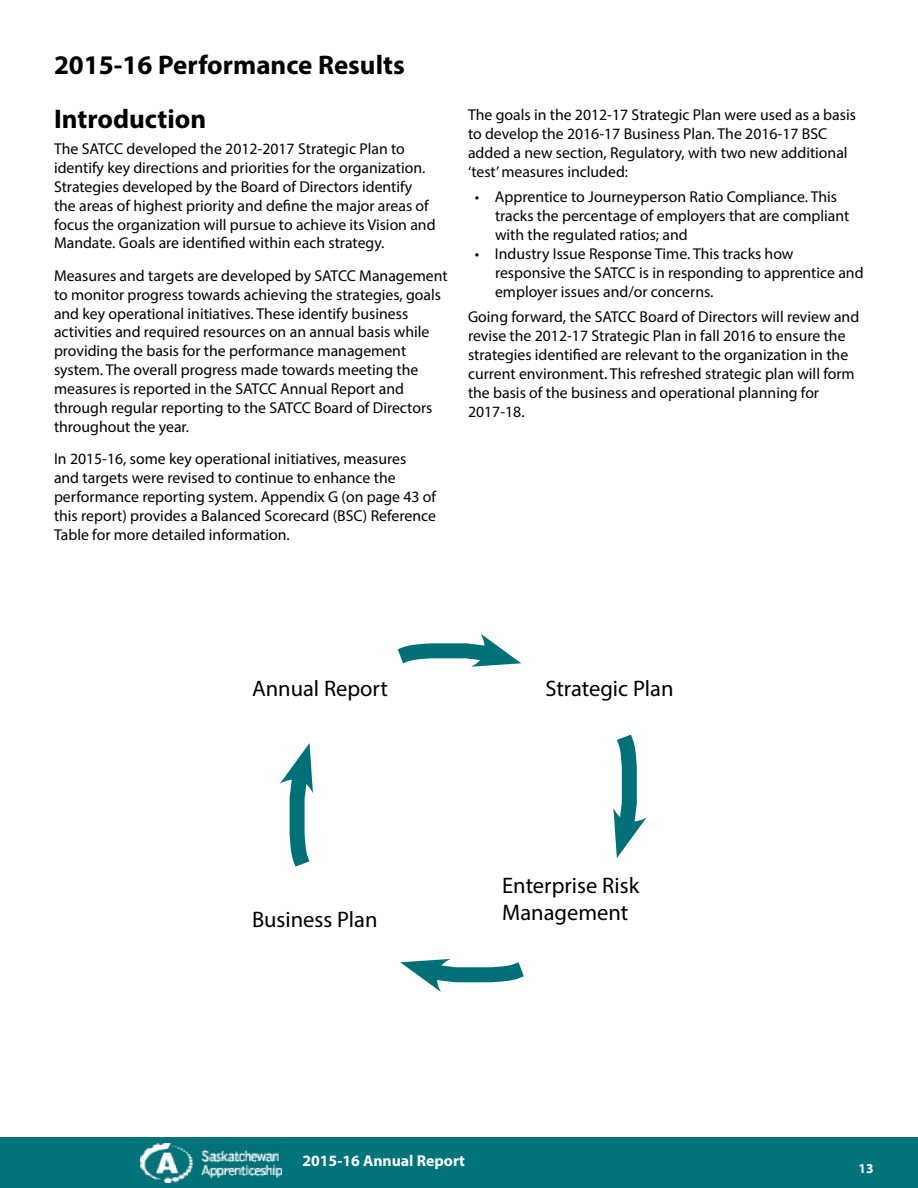
<style>
.page{position:relative;width:918px;height:1188px;background:#fff}
.page>*{position:absolute;margin:0;border:0;box-sizing:border-box;transform-origin:0 0}
.t1{font:700 27px/54px "Myriad Pro";color:#000}
.t2{font:22.5px/27px "Myriad Pro";color:#000}
.t3{font:15.75px/18.9px "Myriad Pro";color:#000}
.t4{font:700 15.75px "Myriad Pro";color:#fff}
.t5{font:700 13.5px "Myriad Pro";color:#fff}
</style>
<div class="page">
<div style="left:0;top:1137px;width:918px;height:51px;background:#00747a"></div>
<img style="left:141px;top:1144px;width:140px;height:38px">
<svg style="left:397px;top:634px;width:124px;height:33px"></svg>
<svg style="left:613px;top:734px;width:34px;height:124px"></svg>
<svg style="left:400px;top:959px;width:124px;height:33px"></svg>
<svg style="left:280px;top:743px;width:33px;height:124px"></svg>
<h1 class="t1" style="left:54px;top:37px;width:352px">2015-16 Performance Results<br>Introduction</h1>
<p class="t3" style="left:54px;top:139px;width:383px">The SATCC developed the 2012-2017 Strategic Plan to identify key directions and priorities for the organization.<br>Strategies developed by the Board of Directors identify the areas of highest priority and define the major areas of focus the organization will pursue to achieve its Vision and Mandate. Goals are identified within each strategy.</p>
<p class="t3" style="left:54px;top:266px;width:395px">Measures and targets are developed by SATCC Management to monitor progress towards achieving the strategies, goals and key operational initiatives. These identify business activities and required resources on an annual basis while providing the basis for the performance management system. The overall progress made towards meeting the measures is reported in the SATCC Annual Report and through regular reporting to the SATCC Board of Directors throughout the year.</p>
<p class="t3" style="left:54px;top:449px;width:384px">In 2015-16, some key operational initiatives, measures<br>and targets were revised to continue to enhance the performance reporting system. Appendix G (on page 43 of this report) provides a Balanced Scorecard (BSC) Reference Table for more detailed information.</p>
<p class="t3" style="left:468px;top:105px;width:390px">The goals in the 2012-17 Strategic Plan were used as a basis to develop the 2016-17 Business Plan. The 2016-17 BSC added a new section, Regulatory, with two new additional ‘test’ measures included:</p>
<p class="t3" style="left:495px;top:187px;width:356px;text-indent:-20px">• Apprentice to Journeyperson Ratio Compliance. This tracks the percentage of employers that are compliant with the regulated ratios; and</p>
<p class="t3" style="left:495px;top:244px;width:370px;text-indent:-20px">• Industry Issue Response Time. This tracks how responsive the SATCC is in responding to apprentice and employer issues and/or concerns.</p>
<p class="t3" style="left:468px;top:307px;width:393px">Going forward, the SATCC Board of Directors will review and revise the 2012-17 Strategic Plan in fall 2016 to ensure the strategies identified are relevant to the organization in the current environment. This refreshed strategic plan will form the basis of the business and operational planning for 2017-18.</p>
<h2 class="t2" style="left:252px;top:674px;width:137px">Annual Report</h2>
<h2 class="t2" style="left:545px;top:674px;width:130px">Strategic Plan</h2>
<h2 class="t2" style="left:252px;top:905px;width:127px">Business Plan</h2>
<h2 class="t2" style="left:502px;top:872px;width:139px">Enterprise Risk<br>Management</h2>
<p class="t4" style="left:302px;top:1151px;width:164px">2015-16 Annual Report</p>
<p class="t5" style="left:859px;top:1159px;width:17px">13</p>
</div>
